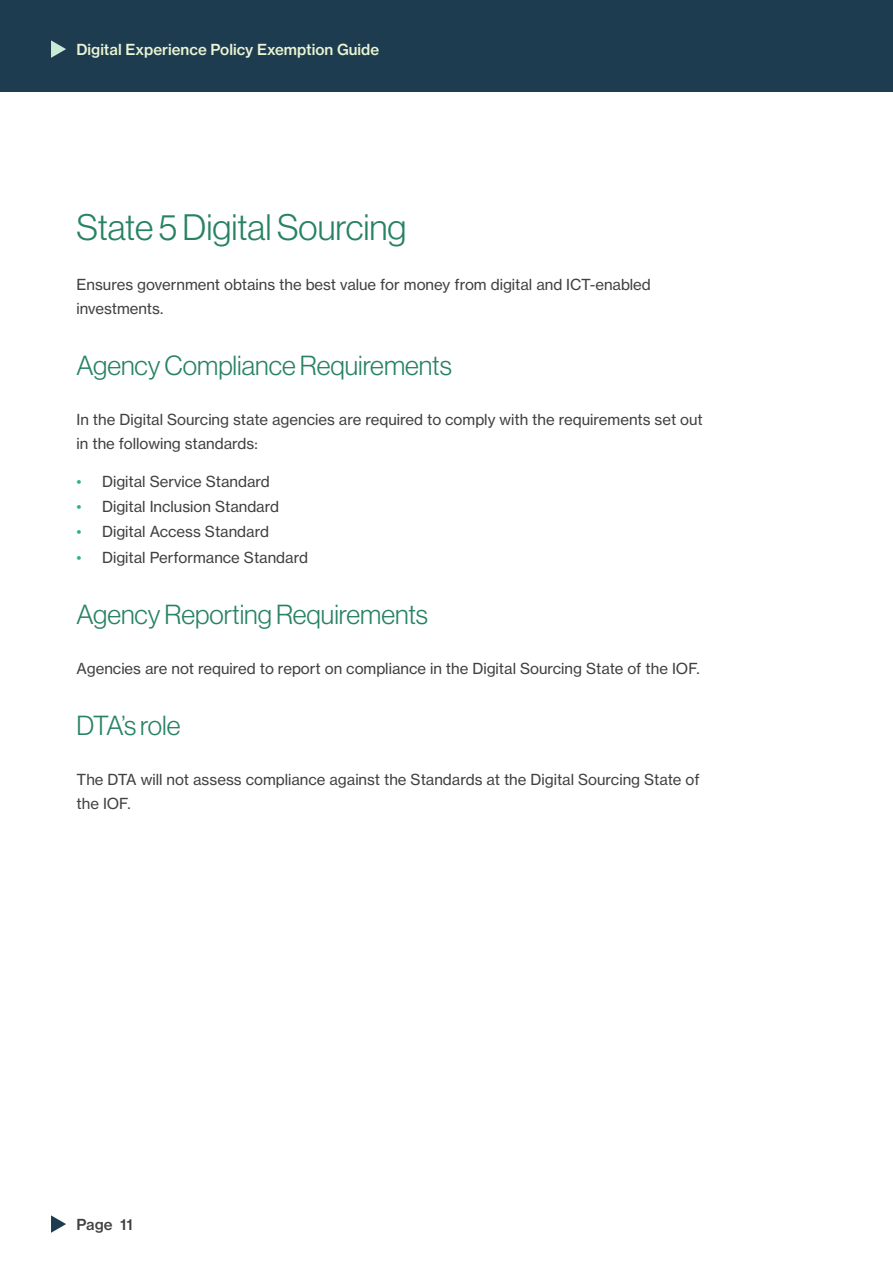
<style>
.page{position:relative;width:893px;height:1263px;background:#fff}
.page>*{position:absolute;margin:0;border:0;box-sizing:border-box;transform-origin:0 0}
.Heading_2{font:36px "N Haas Grotesk DS Pro 45 Lt";color:#288264}
.Heading_3{font:27px "N Haas Grotesk DS Pro 45 Lt";color:#288264}
.t1{font:15px/24px "N Haas Grotesk TX Pro 55 Rg";color:#414141}
.t2{font:15px "N Haas Grotesk TX Pro 65 Md";color:#ebf5d4}
.t3{font:15px "N Haas Grotesk TX Pro 65 Md";color:#414141}
.s1{color:#29b480}
</style>
<div class="page">
<div style="left:0;top:0;width:893px;height:91px;background:#1e3c50"></div>
<svg style="left:51px;top:40px;width:15px;height:18px"></svg>
<svg style="left:51px;top:1215px;width:15px;height:18px"></svg>
<p class="t2" style="left:77px;top:40px;width:304px">Digital Experience Policy Exemption Guide</p>
<h2 class="Heading_2" style="left:77px;top:207px;width:331px">State 5 Digital Sourcing</h2>
<p class="t1" style="left:77px;top:272px;width:576px">Ensures government obtains the best value for money from digital and ICT-enabled investments.</p>
<h3 class="Heading_3" style="left:77px;top:351px;width:377px">Agency Compliance Requirements</h3>
<p class="t1" style="left:77px;top:407px;width:628px">In the Digital Sourcing state agencies are required to comply with the requirements set out in the following standards:</p>
<p class="t1" style="left:77px;top:469px;width:195px"><span class="s1">•</span> Digital Service Standard</p>
<p class="t1" style="left:77px;top:495px;width:204px"><span class="s1">•</span> Digital Inclusion Standard</p>
<p class="t1" style="left:77px;top:520px;width:194px"><span class="s1">•</span> Digital Access Standard</p>
<p class="t1" style="left:77px;top:545px;width:233px"><span class="s1">•</span> Digital Performance Standard</p>
<h3 class="Heading_3" style="left:77px;top:599px;width:353px">Agency Reporting Requirements</h3>
<p class="t1" style="left:77px;top:656px;width:625px">Agencies are not required to report on compliance in the Digital Sourcing State of the IOF.</p>
<h3 class="Heading_3" style="left:77px;top:710px;width:106px">DTA’s role</h3>
<p class="t1" style="left:77px;top:767px;width:625px">The DTA will not assess compliance against the Standards at the Digital Sourcing State of the IOF.</p>
<p class="t3" style="left:77px;top:1215px;width:58px">Page 11</p>
</div>
